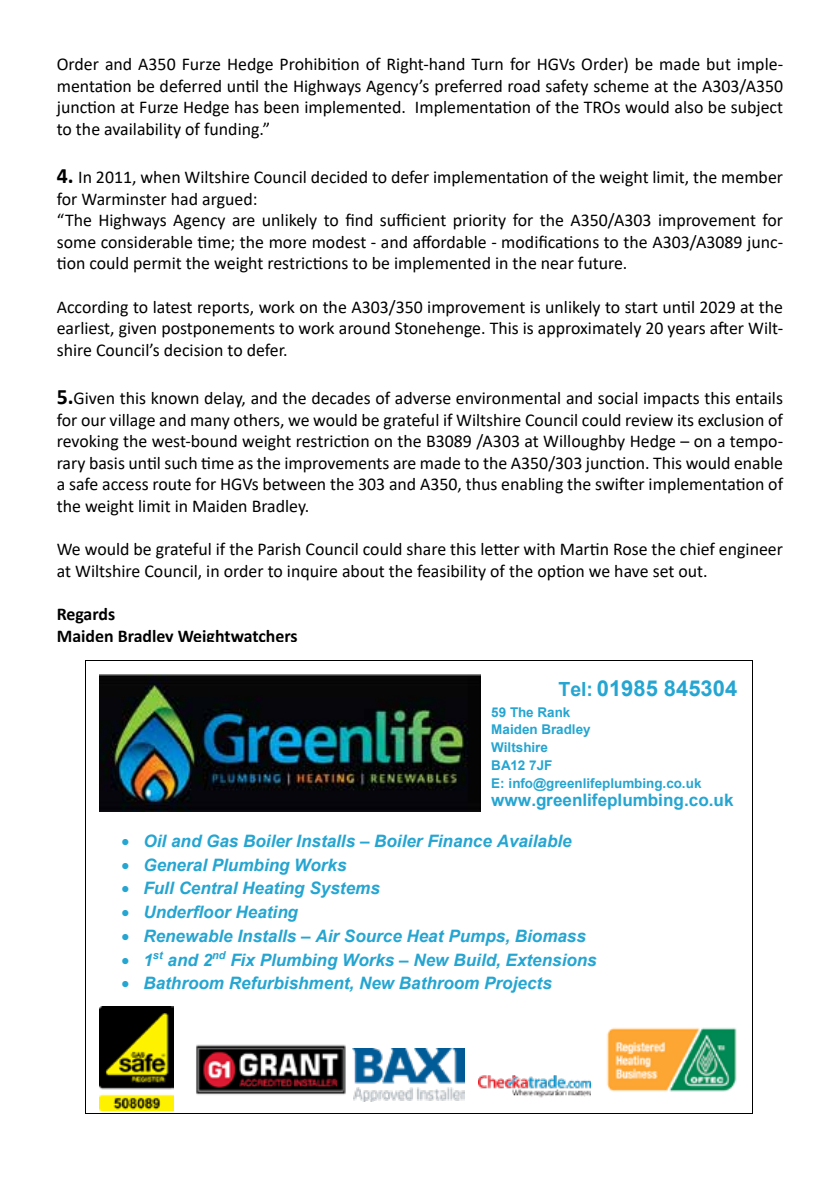
<style>
.page{position:relative;width:840px;height:1191px;background:#fff}
.page>*{position:absolute;margin:0;border:0;box-sizing:border-box;transform-origin:0 0}
.t1{font:700 22px "Arial";color:#25a5d1}
.t2{font:18px/21.6px "Calibri";color:#000;text-align:justify}
.t3{font:700 18px/21.6px "Calibri";color:#000}
.t4{font:italic 700 17.2px "Arial";color:#25a5d1}
.t5{font:700 17.2px "Arial";color:#25a5d1}
.t6{font:700 13.4px/17.8px "Arial";color:#25a5d1}
.s1{font-weight:700;font-size:22px}
.s2{font-size:19.4px}
</style>
<div class="page">
<img style="left:99px;top:675px;width:381px;height:136px">
<img style="left:196px;top:1044px;width:150px;height:51px">
<img style="left:99px;top:1006px;width:74px;height:104px">
<img style="left:352px;top:1048px;width:112px;height:54px">
<img style="left:606px;top:1027px;width:131px;height:65px">
<img style="left:478px;top:1075px;width:112px;height:22px">
<hr style="left:85px;top:660px;width:666px;height:1px;background:#000">
<hr style="left:85px;top:661px;width:1px;height:452px;background:#000">
<hr style="left:751px;top:661px;width:1px;height:452px;background:#000">
<hr style="left:85px;top:1113px;width:666px;height:1px;background:#000">
<p class="t2" style="left:57px;top:53px;width:727px">Order and A350 Furze Hedge Prohibition of Right-hand Turn for HGVs Order) be made but imple&shy;mentation be deferred until the Highways Agency’s preferred road safety scheme at the A303/A350 junction at Furze Hedge has been implemented. Implementation of the TROs would also be subject to the availability of funding.”</p>
<p class="t2" style="left:57px;top:166px;width:727px;text-align:left"><span class="s1">4.</span> In 2011, when Wiltshire Council decided to defer implementation of the weight limit, the member for Warminster had argued:<br>“The Highways Agency are unlikely to find sufficient priority for the A350/A303 improvement for some considerable time; the more modest - and affordable - modifications to the A303/A3089 junc&shy;tion could permit the weight restrictions to be implemented in the near future.</p>
<p class="t2" style="left:57px;top:295px;width:727px">According to latest reports, work on the A303/350 improvement is unlikely to start until 2029 at the earliest, given postponements to work around Stonehenge. This is approximately 20 years after Wilt&shy;shire Council’s decision to defer.</p>
<p class="t2" style="left:57px;top:387px;width:727px"><span class="s1">5.</span>Given this known delay, and the decades of adverse environmental and social impacts this entails for our village and many others, we would be grateful if Wiltshire Council could review its exclusion of revoking the west-bound weight restriction on the B3089 /A303 at Willoughby Hedge – on a tempo&shy;rary basis until such time as the improvements are made to the A350/303 junction. This would enable a safe access route for HGVs between the 303 and A350, thus enabling the swifter implementation of the weight limit in Maiden Bradley.</p>
<p class="t2" style="left:57px;top:538px;width:727px">We would be grateful if the Parish Council could share this letter with Martin Rose the chief engineer at Wiltshire Council, in order to inquire about the feasibility of the option we have set out.</p>
<p class="t3" style="left:57px;top:603px;width:242px">Regards<br>Maiden Bradley Weightwatchers</p>
<p class="t1" style="left:558px;top:672px;width:180px"><span class="s2">Tel:</span> 01985 845304</p>
<p class="t6" style="left:491px;top:703px;width:211px">59 The Rank<br>Maiden Bradley<br>Wiltshire<br>BA12 7JF<br>E: info@greenlifeplumbing.co.uk</p>
<p class="t5" style="left:491px;top:788px;width:243px">www.greenlifeplumbing.co.uk</p>
<p class="t4" style="left:121px;top:829px;width:451px">• Oil and Gas Boiler Installs – Boiler Finance Available</p>
<p class="t4" style="left:121px;top:853px;width:226px">• General Plumbing Works</p>
<p class="t4" style="left:121px;top:876px;width:260px">• Full Central Heating Systems</p>
<p class="t4" style="left:121px;top:900px;width:178px">• Underfloor Heating</p>
<p class="t4" style="left:121px;top:924px;width:465px">• Renewable Installs – Air Source Heat Pumps, Biomass</p>
<p class="t4" style="left:121px;top:948px;width:476px">• 1<sup>st</sup> and 2<sup>nd</sup> Fix Plumbing Works – New Build, Extensions</p>
<p class="t4" style="left:121px;top:971px;width:431px">• Bathroom Refurbishment, New Bathroom Projects</p>
</div>
